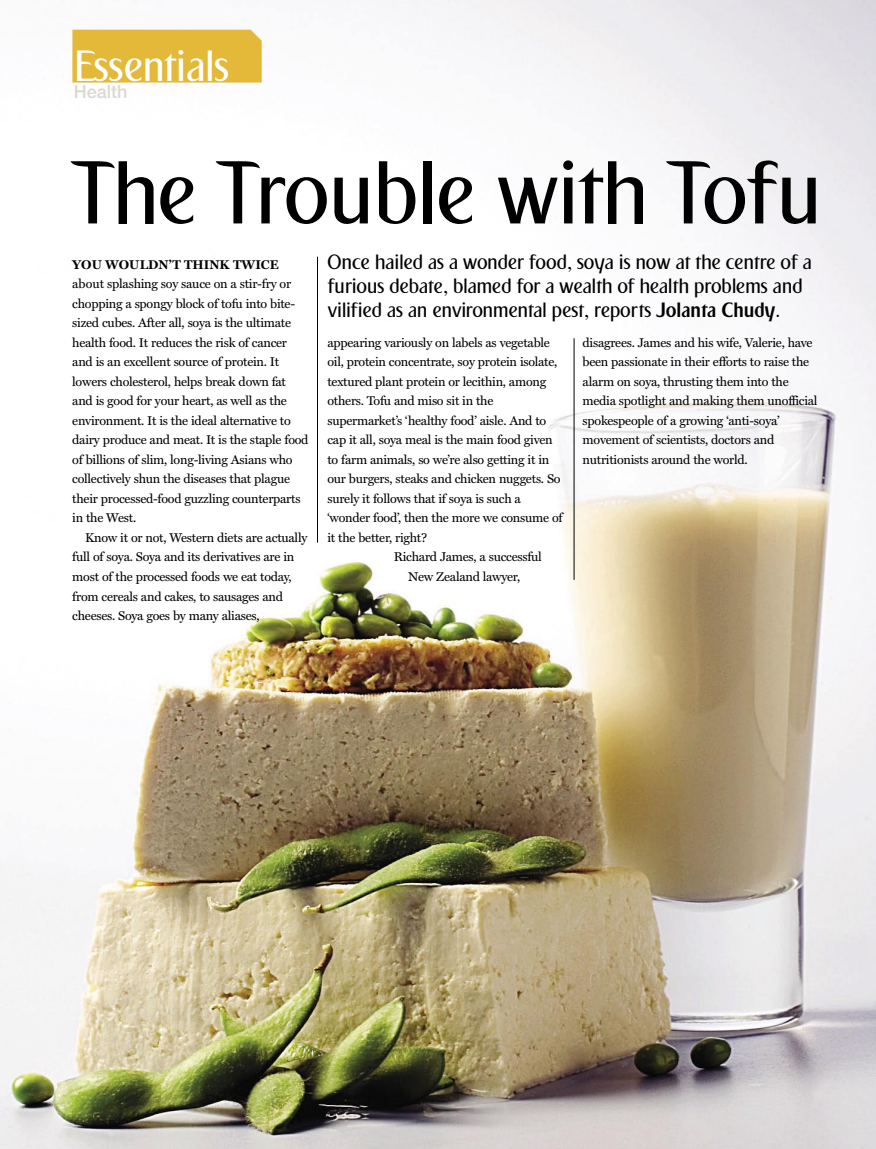
<style>
.page{position:relative;width:876px;height:1149px;background:#fff}
.page>*{position:absolute;margin:0;border:0;box-sizing:border-box;transform-origin:0 0}
.Feature_Headline{font:87px "EK03 Plain M01";letter-spacing:-.025em;color:#000}
.Feature_Headline-2{font:42.75px "EK03 Plain M01";letter-spacing:-.025em;color:#fff}
.Feature_Standfirst{font:20.25px/24.3px "EK03 Plain M01";letter-spacing:-.025em;color:#000}
.t1{font:500 18px "Helvetica Neue";color:#dad9d1}
.Feature_Bodytext{font:12.75px/19.5px "Miller Text";letter-spacing:-.02em;color:#000}
.Feature_Bodytext_No_indent{font:12.75px/19.5px "Miller Text";letter-spacing:-.02em;color:#000}
.s1{font-weight:700}
.s2{font-family:"EK03 Plain B01"}
</style>
<div class="page">
<img style="left:0;top:0;width:876px;height:1148px">
<div style="left:72px;top:30px;width:190px;height:52px;background:#e4b838"></div>
<hr style="left:317px;top:257px;width:1px;height:285px;background:#000">
<hr style="left:574px;top:338px;width:1px;height:241px;background:#000">
<p class="Feature_Headline-2" style="left:74px;top:40px;width:157px">Essentials</p>
<p class="t1" style="left:74px;top:81px;width:55px">Health</p>
<p class="Feature_Headline" style="left:72px;top:141px;width:752px">The Trouble with Tofu</p>
<p class="Feature_Bodytext_No_indent" style="left:72px;top:254px;width:238px"><span class="s1">YOU WOULDN’T THINK TWICE </span>about splashing soy sauce on a stir-fry or chopping a spongy block of tofu into bite&shy;sized cubes. After all, soya is the ultimate health food. It reduces the risk of cancer and is an excellent source of protein. It lowers cholesterol, helps break down fat and is good for your heart, as well as the environment. It is the ideal alternative to dairy produce and meat. It is the staple food of billions of slim, long-living Asians who collectively shun the diseases that plague their processed-food guzzling counterparts in the West.</p>
<p class="Feature_Bodytext" style="left:72px;top:527px;width:237px;text-indent:13px">Know it or not, Western diets are actually full of soya. Soya and its derivatives are in most of the processed foods we eat today, from cereals and cakes, to sausages and cheeses. Soya goes by many aliases,</p>
<p class="Feature_Standfirst" style="left:327px;top:249px;width:486px">Once hailed as a wonder food, soya is now at the centre of a furious debate, blamed for a wealth of health problems and vilified as an environmental pest, reports <span class="s2">Jolanta Chudy</span>.</p>
<p class="Feature_Bodytext" style="left:583px;top:332px;width:236px">disagrees. James and his wife, Valerie, have been passionate in their efforts to raise the alarm on soya, thrusting them into the media spotlight and making them unofficial spokespeople of a growing ‘anti-soya’ movement of scientists, doctors and nutritionists around the world.</p>
<p class="Feature_Bodytext" style="left:327px;top:332px;width:237px">appearing variously on labels as vegetable oil, protein concentrate, soy protein isolate, textured plant protein or lecithin, among others. Tofu and miso sit in the supermarket’s ‘healthy food’ aisle. And to cap it all, soya meal is the main food given to farm animals, so we’re also getting it in our burgers, steaks and chicken nuggets. So surely it follows that if soya is such a ‘wonder food’, then the more we consume of it the better, right?</p>
<p class="Feature_Bodytext" style="left:394px;top:547px;width:150px;text-align:center">Richard James, a successful<br>New Zealand lawyer,</p>
</div>
